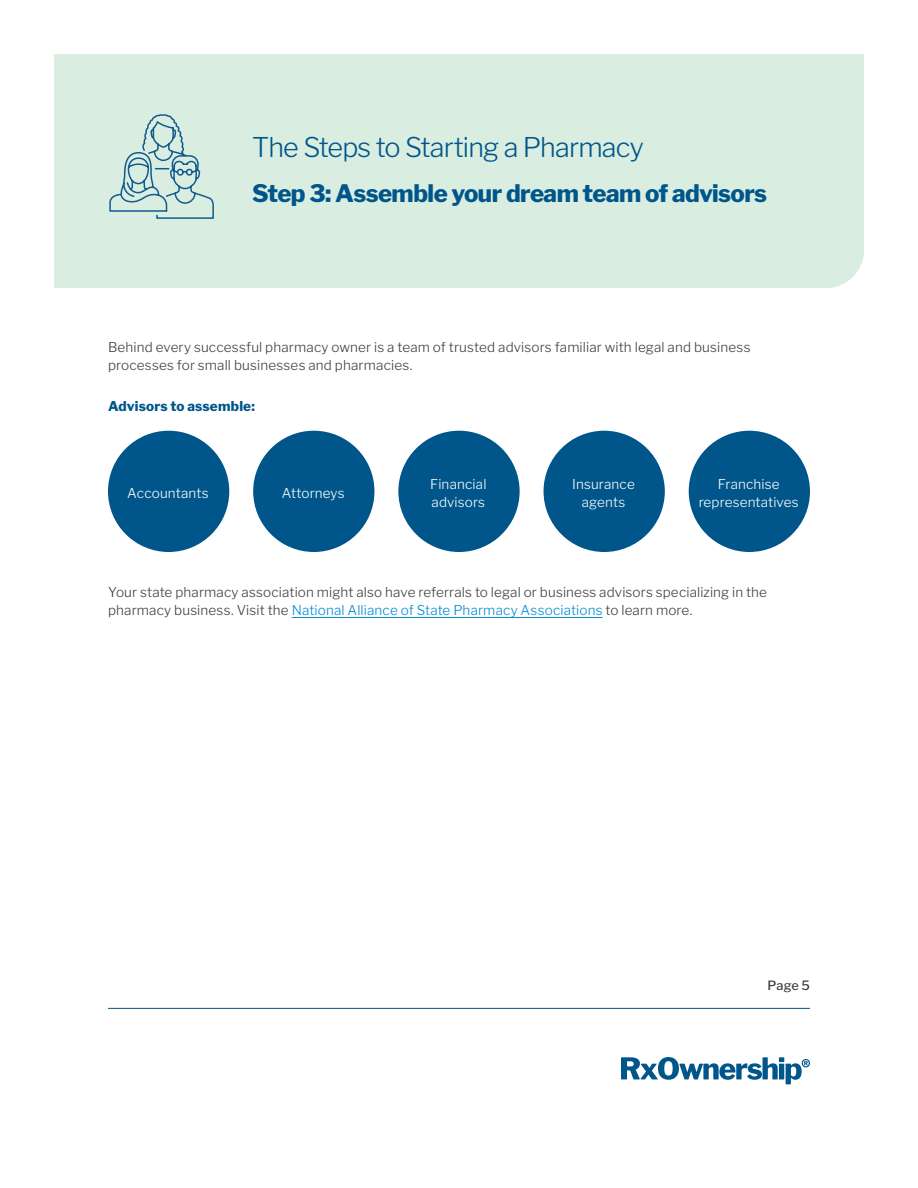
<style>
.page{position:relative;width:918px;height:1188px;background:#fff}
.page>*{position:absolute;margin:0;border:0;box-sizing:border-box;transform-origin:0 0}
.t1{font:300 27px "Libre Franklin";letter-spacing:-.03em;color:#00568a}
.t2{font:800 24px "Libre Franklin";letter-spacing:-.025em;color:#00568a}
.t3{font:300 13.5px/18px "Libre Franklin";letter-spacing:.01em;color:#3e3e3f}
.t4{font:300 13.5px/18px "Libre Franklin";letter-spacing:.01em;color:#fff;text-align:center}
.t5{font:800 13.5px "Libre Franklin";letter-spacing:.01em;color:#00568a}
.t6{font:500 12.75px "Libre Franklin";color:#3e3e3f}
.s1{color:#008dd1}
</style>
<div class="page">
<hr style="left:108px;top:1008px;width:702px;height:1px;background:#00568a">
<hr style="left:292px;top:617px;width:311px;height:1px;background:#008dd1">
<svg style="left:621px;top:1057px;width:189px;height:27px"></svg>
<div style="left:108px;top:431px;width:121px;height:121px;background:#00568a;border-radius:50%"></div>
<div style="left:398px;top:431px;width:122px;height:121px;background:#00568a;border-radius:50%"></div>
<div style="left:253px;top:431px;width:121px;height:121px;background:#00568a;border-radius:50%"></div>
<div style="left:689px;top:431px;width:121px;height:121px;background:#00568a;border-radius:50%"></div>
<div style="left:544px;top:431px;width:121px;height:121px;background:#00568a;border-radius:50%"></div>
<div style="left:54px;top:54px;width:810px;height:234px;background:#daede1"></div>
<svg style="left:109px;top:114px;width:105px;height:105px;background:#bdd8d5"></svg>
<h1 class="t1" style="left:252px;top:126px;width:393px">The Steps to Starting a Pharmacy</h1>
<h2 class="t2" style="left:252px;top:174px;width:516px">Step 3: Assemble your dream team of advisors</h2>
<p class="t3" style="left:108px;top:337px;width:644px">Behind every successful pharmacy owner is a team of trusted advisors familiar with legal and business processes for small businesses and pharmacies.</p>
<p class="t5" style="left:108px;top:395px;width:149px">Advisors to assemble:</p>
<p class="t4" style="left:127px;top:483px;width:83px">Accountants</p>
<p class="t4" style="left:430px;top:474px;width:58px;text-align:left">Financial advisors</p>
<p class="t4" style="left:282px;top:483px;width:64px">Attorneys</p>
<p class="t4" style="left:699px;top:474px;width:102px">Franchise representatives</p>
<p class="t4" style="left:572px;top:474px;width:64px">Insurance agents</p>
<p class="t3" style="left:108px;top:582px;width:661px">Your state pharmacy association might also have referrals to legal or business advisors specializing in the pharmacy business. Visit the <span class="s1">National Alliance of State Pharmacy Associations</span> to learn more.</p>
<p class="t6" style="left:767px;top:975px;width:44px">Page 5</p>
</div>
